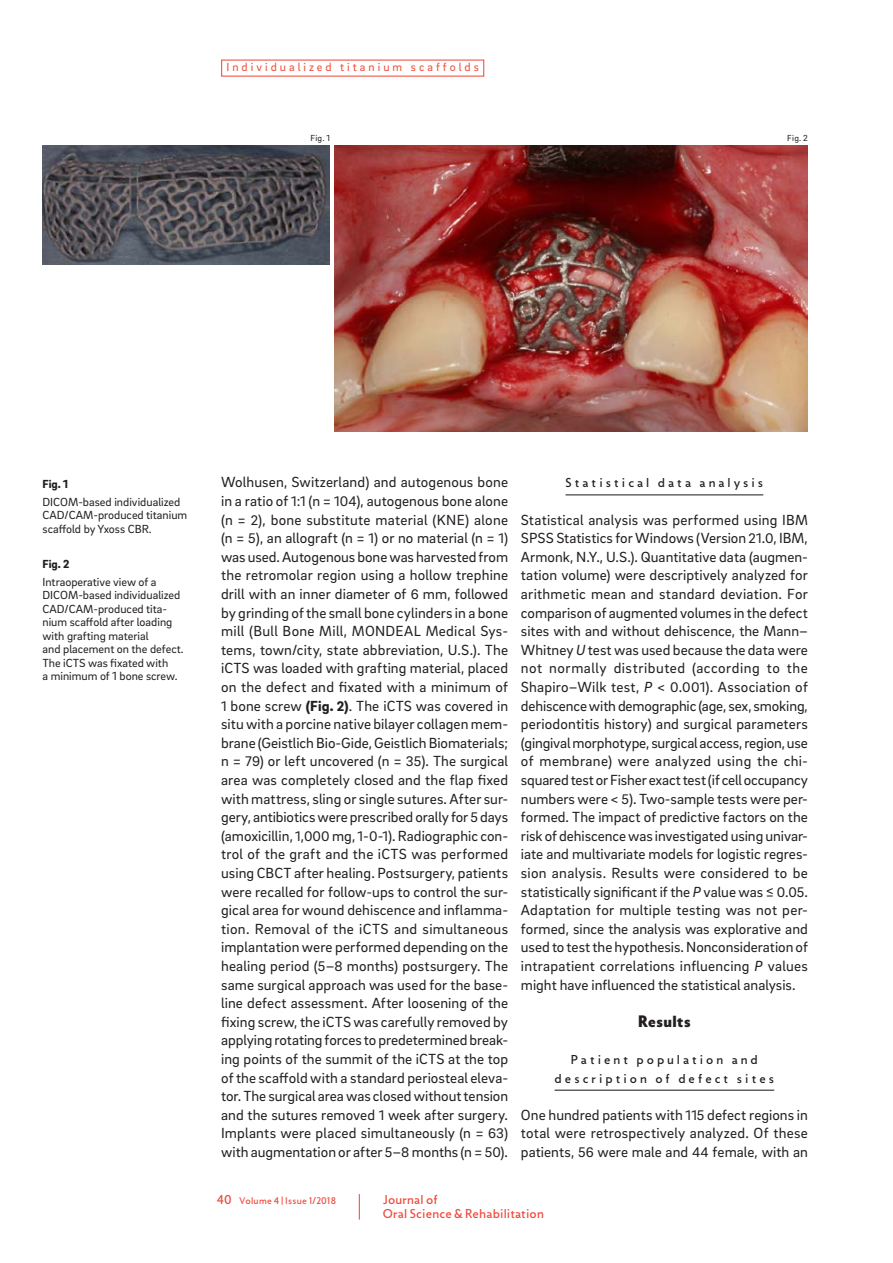
<style>
.page{position:relative;width:893px;height:1263px;background:#fff}
.page>*{position:absolute;margin:0;border:0;box-sizing:border-box;transform-origin:0 0}
.t1{font:15px/18.6px "Brix Sans";color:#231f20;text-align:justify}
.t2{font:900 15px "Zigfrid";letter-spacing:.03em;color:#231f20}
.t3{font:12px/13.5px "Brix Sans";color:#231f20}
.t4{font:12px/18.6px "Zigfrid";letter-spacing:.25em;color:#231f20;text-align:center}
.t5{font:12px/14.4px "Zigfrid";letter-spacing:.02em;color:#ef4b3d}
.t6{font:12px "Brix Sans";letter-spacing:.25em;color:#ef4b3d}
.t7{font:900 12px "Brix Sans";color:#231f20}
.t8{font:9px "Zigfrid";letter-spacing:.025em;color:#ef4b3d}
.t9{font:9px "Brix Sans";letter-spacing:.025em;color:#231f20}
.s1{font-size:14.25px}
.s2{font-weight:900}
.s3{font-weight:900;font-size:14.25px}
.s4{font-style:italic}
.s5{font-size:12px}
</style>
<div class="page">
<svg style="left:359px;top:1194px;width:1px;height:25px"></svg>
<hr style="left:566px;top:494px;width:197px;height:1px;background:#231f20">
<hr style="left:555px;top:1090px;width:219px;height:1px;background:#231f20">
<img style="left:43px;top:146px;width:287px;height:118px">
<img style="left:334px;top:146px;width:474px;height:286px">
<p class="t6" style="left:226px;top:60px;width:254px">Individualized titanium scaffolds</p>
<p class="t9" style="left:310px;top:133px;width:21px">Fig. 1</p>
<p class="t9" style="left:787px;top:133px;width:22px">Fig. 2</p>
<p class="t7" style="left:43px;top:476px;width:27px">Fig. 1</p>
<p class="t3" style="left:43px;top:494px;width:146px">DICOM-based individualized<br>CAD/CAM-produced titanium scaffold by Yxoss CBR.</p>
<p class="t7" style="left:43px;top:556px;width:28px">Fig. 2</p>
<p class="t3" style="left:43px;top:575px;width:143px">Intraoperative view of a<br>DICOM-based individualized<br>CAD/CAM-produced tita‑ nium scaffold after loading with grafting material<br>and placement on the defect.<br>The iCTS was fixated with<br>a minimum of 1 bone screw.</p>
<p class="t1" style="left:221px;top:472px;width:289px">Wolhusen, Switzerland) and autogenous bone in a ratio of <span class="s1">1</span>:<span class="s1">1</span> (n = <span class="s1">104</span>), autogenous bone alone (n = <span class="s1">2</span>), bone substitute material (KNE) alone (n = <span class="s1">5</span>), an allograft (n = <span class="s1">1</span>) or no material (n = <span class="s1">1</span>) was used. Autogenous bone was harvested from the retromolar region using a hollow trephine drill with an inner diameter of <span class="s1">6</span> mm, followed by grinding of the small bone cylinders in a bone mill (Bull Bone Mill, MONDEAL Medical Sys&shy;tems, town/city, state abbreviation, U.S.). The iCTS was loaded with grafting material, placed on the defect and fixated with a minimum of <span class="s1">1</span> bone screw <span class="s2">(Fig.</span> <span class="s3">2</span><span class="s2">)</span>. The iCTS was covered in situ with a porcine native bilayer collagen mem&shy;brane (Geistlich Bio-Gide, Geistlich Biomaterials; n = <span class="s1">79</span>) or left uncovered (n = <span class="s1">35</span>). The surgical area was completely closed and the flap fixed with mattress, sling or single sutures. After sur&shy;gery, antibiotics were prescribed orally for <span class="s1">5</span> days (amoxicillin, <span class="s1">1</span>,<span class="s1">000</span> mg, <span class="s1">1</span>-<span class="s1">0</span>-<span class="s1">1</span>). Radiographic con&shy;trol of the graft and the iCTS was performed using CBCT after healing. Postsurgery, patients were recalled for follow-ups to control the sur&shy;gical area for wound dehiscence and inflamma&shy;tion. Removal of the iCTS and simultaneous implantation were performed depending on the healing period (<span class="s1">5</span>–<span class="s1">8</span> months) postsurgery. The same surgical approach was used for the base&shy;line defect assessment. After loosening of the fixing screw, the iCTS was carefully removed by applying rotating forces to predetermined break&shy;ing points of the summit of the iCTS at the top of the scaffold with a standard periosteal eleva&shy;tor. The surgical area was closed without tension and the sutures removed <span class="s1">1</span> week after surgery.<br>Implants were placed simultaneously (n = <span class="s1">63</span>) with augmentation or after <span class="s1">5</span>–<span class="s1">8</span> months (n = <span class="s1">50</span>).</p>
<p class="t4" style="left:566px;top:474px;width:199px">Statistical data analysis</p>
<p class="t1" style="left:521px;top:510px;width:289px">Statistical analysis was performed using IBM SPSS Statistics for Windows (Version <span class="s1">21</span>.<span class="s1">0</span>, IBM, Armonk, N.Y., U.S.). Quantitative data (augmen&shy;tation volume) were descriptively analyzed for arithmetic mean and standard deviation. For comparison of augmented volumes in the defect sites with and without dehiscence, the Mann– Whitney <span class="s4">U</span> test was used because the data were not normally distributed (according to the Shapiro–Wilk test, <span class="s4">P</span> &lt; <span class="s1">0</span>.<span class="s1">001</span>). Association of dehiscence with demographic (age, sex, smoking, periodontitis history) and surgical parameters (gingival morphotype, surgical access, region, use of membrane) were analyzed using the chi&shy;squared test or Fisher exact test (if cell occupancy numbers were &lt; <span class="s1">5</span>). Two-sample tests were per&shy;formed. The impact of predictive factors on the risk of dehiscence was investigated using univar&shy;iate and multivariate models for logistic regres&shy;sion analysis. Results were considered to be statistically significant if the <span class="s4">P</span> value was ≤ <span class="s1">0</span>.<span class="s1">05</span>.<br>Adaptation for multiple testing was not per&shy;formed, since the analysis was explorative and used to test the hypothesis. Nonconsideration of intrapatient correlations influencing <span class="s4">P</span> values might have influenced the statistical analysis.</p>
<p class="t2" style="left:638px;top:1011px;width:54px">Results</p>
<p class="t4" style="left:555px;top:1050px;width:221px">Patient population and description of defect sites</p>
<p class="t1" style="left:521px;top:1105px;width:289px">One hundred patients with <span class="s1">115</span> defect regions in total were retrospectively analyzed. Of these patients, <span class="s1">56</span> were male and <span class="s1">44</span> female, with an</p>
<p class="t8" style="left:217px;top:1194px;width:121px"><span class="s5">40</span> Volume 4 | Issue 1/2018</p>
<p class="t5" style="left:383px;top:1192px;width:163px">Journal of<br>Oral Science &amp; Rehabilitation</p>
</div>
